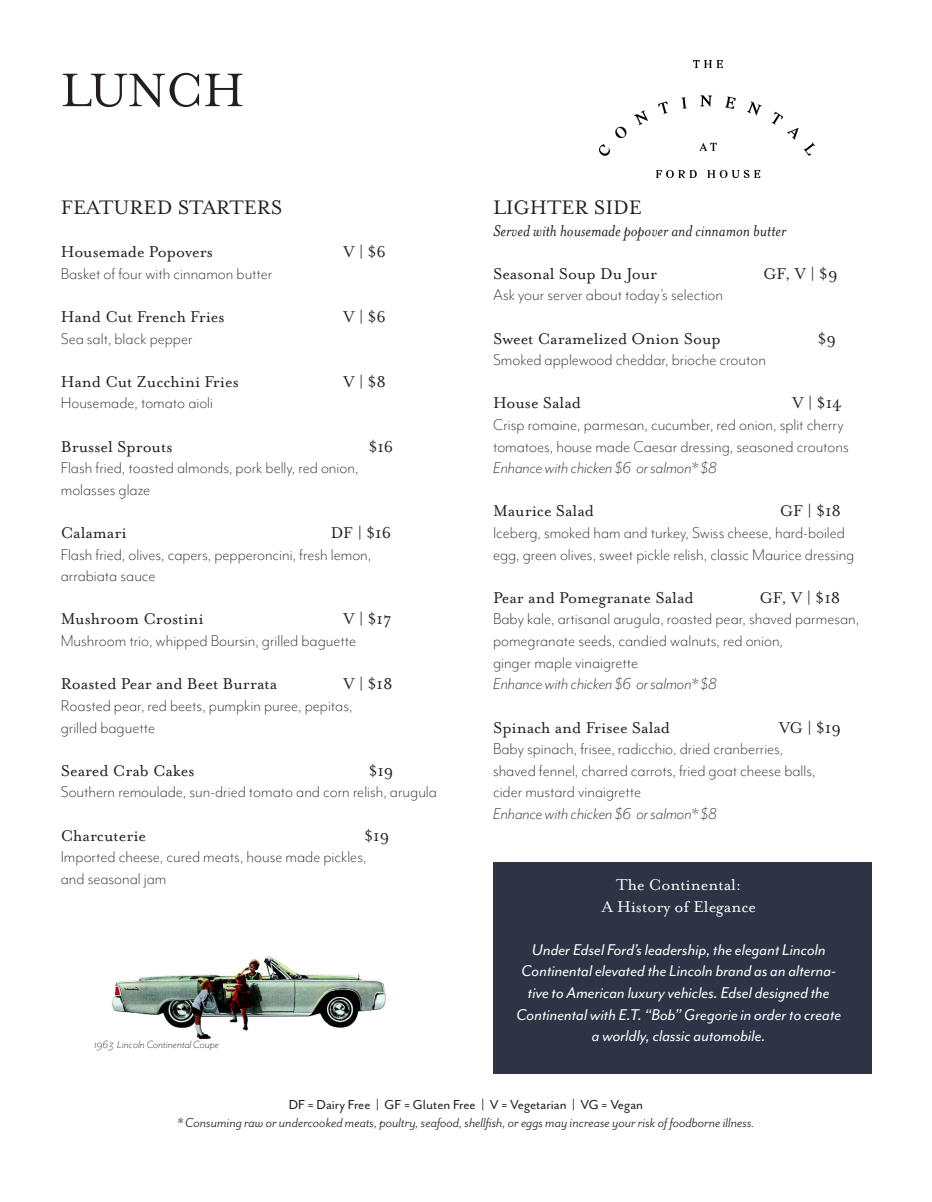
<style>
.page{position:relative;width:932px;height:1202px;background:#fff}
.page>*{position:absolute;margin:0;border:0;box-sizing:border-box;transform-origin:0 0}
.t1{font:54px "Mrs Eaves OT";letter-spacing:-.015em;color:#231f20}
.t2{font:22.5px "Mrs Eaves OT";color:#231f20}
.t3{font:300 18px/21.6px "Mr Eaves Mod OT";color:#231f20}
.t4{font:18px "Mrs Eaves OT";color:#231f20}
.t5{font:italic 18px/21.6px "Mr Eaves Mod OT";color:#fff;text-align:center}
.t6{font:italic 300 18px "Mr Eaves Mod OT";color:#231f20}
.t7{font:italic 18px "Mrs Eaves OT";color:#231f20}
.t8{font:18px/21.6px "Mrs Eaves OT";color:#fff;text-align:center}
.t9{font:italic 15px "Mr Eaves San OT";color:#231f20}
.t10{font:15px "Mr Eaves San OT";color:#231f20}
.t11{font:italic 300 12px "Mr Eaves San OT";color:#231f20}
</style>
<div class="page">
<img style="left:599px;top:61px;width:215px;height:116px">
<img style="left:112px;top:956px;width:274px;height:84px">
<div style="left:493px;top:862px;width:378px;height:211px;background:#2d3445"></div>
<p class="t1" style="left:61px;top:61px;width:185px">LUNCH</p>
<p class="t2" style="left:61px;top:195px;width:223px">FEATURED STARTERS</p>
<p class="t4" style="left:61px;top:242px;width:154px">Housemade Popovers</p>
<p class="t4" style="left:343px;top:242px;width:44px">V | $6</p>
<p class="t3" style="left:61px;top:262px;width:213px">Basket of four with cinnamon butter</p>
<p class="t4" style="left:61px;top:307px;width:165px">Hand Cut French Fries</p>
<p class="t4" style="left:343px;top:307px;width:44px">V | $6</p>
<p class="t3" style="left:61px;top:327px;width:133px">Sea salt, black pepper</p>
<p class="t4" style="left:61px;top:371px;width:179px">Hand Cut Zucchini Fries</p>
<p class="t4" style="left:343px;top:371px;width:44px">V | $8</p>
<p class="t3" style="left:61px;top:392px;width:154px">Housemade, tomato aioli</p>
<p class="t4" style="left:61px;top:436px;width:113px">Brussel Sprouts</p>
<p class="t4" style="left:368px;top:436px;width:26px">$16</p>
<p class="t3" style="left:61px;top:457px;width:299px">Flash fried, toasted almonds, pork belly, red onion, molasses glaze</p>
<p class="t4" style="left:61px;top:523px;width:67px">Calamari</p>
<p class="t4" style="left:331px;top:523px;width:62px">DF | $16</p>
<p class="t3" style="left:61px;top:543px;width:312px">Flash fried, olives, capers, pepperoncini, fresh lemon, arrabiata sauce</p>
<p class="t4" style="left:61px;top:609px;width:144px">Mushroom Crostini</p>
<p class="t4" style="left:343px;top:609px;width:50px">V | $17</p>
<p class="t3" style="left:61px;top:629px;width:297px">Mushroom trio, whipped Boursin, grilled baguette</p>
<p class="t4" style="left:61px;top:674px;width:218px">Roasted Pear and Beet Burrata</p>
<p class="t4" style="left:343px;top:674px;width:51px">V | $18</p>
<p class="t3" style="left:61px;top:694px;width:293px">Roasted pear, red beets, pumpkin puree, pepitas,</p>
<p class="t3" style="left:61px;top:716px;width:96px">grilled baguette</p>
<p class="t4" style="left:61px;top:760px;width:135px">Seared Crab Cakes</p>
<p class="t4" style="left:368px;top:760px;width:26px">$19</p>
<p class="t3" style="left:61px;top:781px;width:377px">Southern remoulade, sun-dried tomato and corn relish, arugula</p>
<p class="t4" style="left:61px;top:825px;width:87px">Charcuterie</p>
<p class="t4" style="left:364px;top:825px;width:26px">$19</p>
<p class="t3" style="left:61px;top:845px;width:307px">Imported cheese, cured meats, house made pickles,</p>
<p class="t3" style="left:61px;top:867px;width:107px">and seasonal jam</p>
<p class="t11" style="left:94px;top:1038px;width:126px">1963 Lincoln Continental Coupe</p>
<p class="t2" style="left:493px;top:195px;width:150px">LIGHTER SIDE</p>
<p class="t7" style="left:493px;top:220px;width:295px">Served with housemade popover and cinnamon butter</p>
<p class="t4" style="left:493px;top:263px;width:166px">Seasonal Soup Du Jour</p>
<p class="t4" style="left:763px;top:263px;width:76px">GF, V | $9</p>
<p class="t3" style="left:493px;top:284px;width:232px">Ask your server about today’s selection</p>
<p class="t4" style="left:493px;top:328px;width:229px">Sweet Caramelized Onion Soup</p>
<p class="t4" style="left:817px;top:328px;width:20px">$9</p>
<p class="t3" style="left:493px;top:349px;width:274px">Smoked applewood cheddar, brioche crouton</p>
<p class="t4" style="left:493px;top:393px;width:90px">House Salad</p>
<p class="t4" style="left:792px;top:393px;width:51px">V | $14</p>
<p class="t3" style="left:493px;top:413px;width:357px">Crisp romaine, parmesan, cucumber, red onion, split cherry tomatoes, house made Caesar dressing, seasoned croutons</p>
<p class="t6" style="left:493px;top:458px;width:225px">Enhance with chicken $6 or salmon* $8</p>
<p class="t4" style="left:493px;top:501px;width:103px">Maurice Salad</p>
<p class="t4" style="left:780px;top:501px;width:63px">GF | $18</p>
<p class="t3" style="left:493px;top:521px;width:363px">Iceberg, smoked ham and turkey, Swiss cheese, hard-boiled egg, green olives, sweet pickle relish, classic Maurice dressing</p>
<p class="t4" style="left:493px;top:587px;width:202px">Pear and Pomegranate Salad</p>
<p class="t4" style="left:759px;top:587px;width:82px">GF, V | $18</p>
<p class="t3" style="left:493px;top:608px;width:368px">Baby kale, artisanal arugula, roasted pear, shaved parmesan, pomegranate seeds, candied walnuts, red onion,</p>
<p class="t3" style="left:493px;top:651px;width:147px">ginger maple vinaigrette</p>
<p class="t6" style="left:493px;top:674px;width:225px">Enhance with chicken $6 or salmon* $8</p>
<p class="t4" style="left:493px;top:717px;width:179px">Spinach and Frisee Salad</p>
<p class="t4" style="left:779px;top:717px;width:63px">VG | $19</p>
<p class="t3" style="left:493px;top:737px;width:292px">Baby spinach, frisee, radicchio, dried cranberries,</p>
<p class="t3" style="left:493px;top:759px;width:324px">shaved fennel, charred carrots, fried goat cheese balls,</p>
<p class="t3" style="left:493px;top:781px;width:150px">cider mustard vinaigrette</p>
<p class="t6" style="left:493px;top:803px;width:225px">Enhance with chicken $6 or salmon* $8</p>
<p class="t8" style="left:601px;top:874px;width:156px">The Continental:<br>A History of Elegance</p>
<p class="t5" style="left:516px;top:938px;width:326px">Under Edsel Ford’s leadership, the elegant Lincoln Continental elevated the Lincoln brand as an alterna&shy;tive to American luxury vehicles. Edsel designed the Continental with E.T. “Bob” Gregorie in order to create a worldly, classic automobile.</p>
<p class="t10" style="left:289px;top:1096px;width:356px">DF = Dairy Free | GF = Gluten Free | V = Vegetarian | VG = Vegan</p>
<p class="t9" style="left:177px;top:1114px;width:578px">* Consuming raw or undercooked meats, poultry, seafood, shellfish, or eggs may increase your risk of foodborne illness.</p>
</div>
